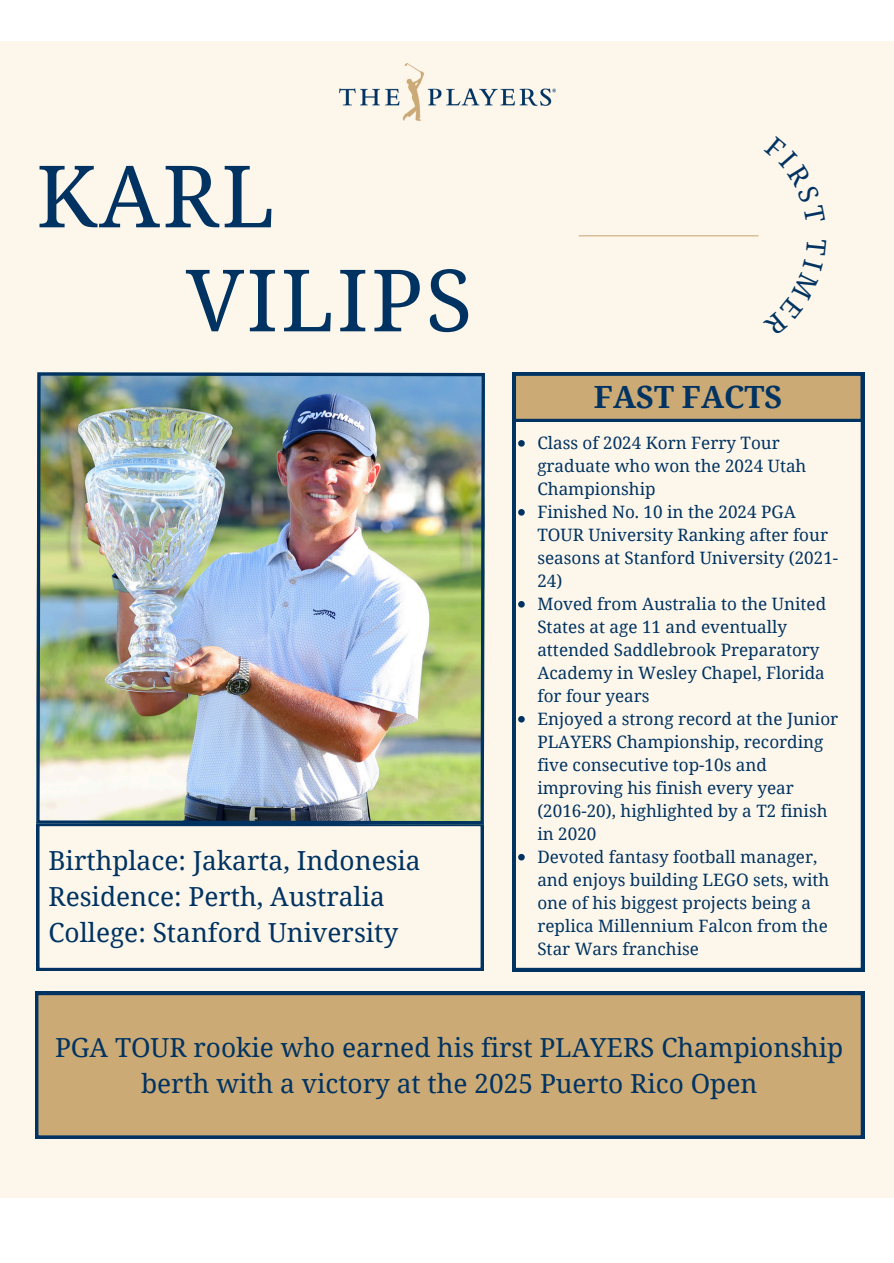
<style>
.page{position:relative;width:894px;height:1263px;background:#fff}
.page>*{position:absolute;margin:0;border:0;box-sizing:border-box;transform-origin:0 0}
.t1{font:85.95px "Noto Serif";letter-spacing:.03em;color:#003361}
.t2{font:700 30.6px "Noto Serif";color:#003361}
.t3{font:26.25px/36.2px "Noto Serif";color:#003361;text-align:center}
.t4{font:17.1px/23px "Noto Serif";color:#003361}
</style>
<div class="page">
<div style="left:0;top:42px;width:893px;height:1156px;background:#fdf6eb"></div>
<svg style="left:36px;top:824px;width:447px;height:147px"></svg>
<hr style="left:578px;top:235px;width:180px;height:1px;background:#ccaa76">
<img style="left:339px;top:64px;width:216px;height:56px">
<img style="left:36px;top:372px;width:449px;height:452px">
<div style="left:35px;top:992px;width:828px;height:147px;background:#ccaa76"></div>
<svg style="left:512px;top:372px;width:351px;height:599px"></svg>
<svg style="left:518px;top:440px;width:6px;height:7px"></svg>
<svg style="left:518px;top:509px;width:6px;height:7px"></svg>
<svg style="left:518px;top:601px;width:6px;height:7px"></svg>
<svg style="left:518px;top:716px;width:6px;height:6px"></svg>
<svg style="left:518px;top:854px;width:6px;height:6px"></svg>
<p class="t1" style="left:36px;top:136px;width:240px">KARL</p>
<p class="t1" style="left:186px;top:239px;width:288px">VILIPS</p>
<p class="t3" style="left:48px;top:842px;width:373px">Birthplace: Jakarta, Indonesia</p>
<p class="t3" style="left:48px;top:878px;width:338px">Residence: Perth, Australia</p>
<p class="t3" style="left:48px;top:914px;width:351px">College: Stanford University</p>
<p class="t2" style="left:593px;top:375px;width:190px">FAST FACTS</p>
<p class="t4" style="left:537px;top:431px;width:270px">Class of 2024 Korn Ferry Tour graduate who won the 2024 Utah<br>Championship</p>
<p class="t4" style="left:537px;top:500px;width:302px">Finished No. 10 in the 2024 PGA<br>TOUR University Ranking after four seasons at Stanford University (2021-<br>24)</p>
<p class="t4" style="left:537px;top:592px;width:290px">Moved from Australia to the United<br>States at age 11 and eventually attended Saddlebrook Preparatory<br>Academy in Wesley Chapel, Florida for four years</p>
<p class="t4" style="left:537px;top:707px;width:302px">Enjoyed a strong record at the Junior<br>PLAYERS Championship, recording five consecutive top-10s and improving his finish every year (2016-20), highlighted by a T2 finish in 2020</p>
<p class="t4" style="left:537px;top:844px;width:293px">Devoted fantasy football manager, and enjoys building LEGO sets, with one of his biggest projects being a replica Millennium Falcon from the<br>Star Wars franchise</p>
<p class="t3" style="left:55px;top:1028px;width:789px">PGA TOUR rookie who earned his first PLAYERS Championship berth with a victory at the 2025 Puerto Rico Open</p>
</div>
